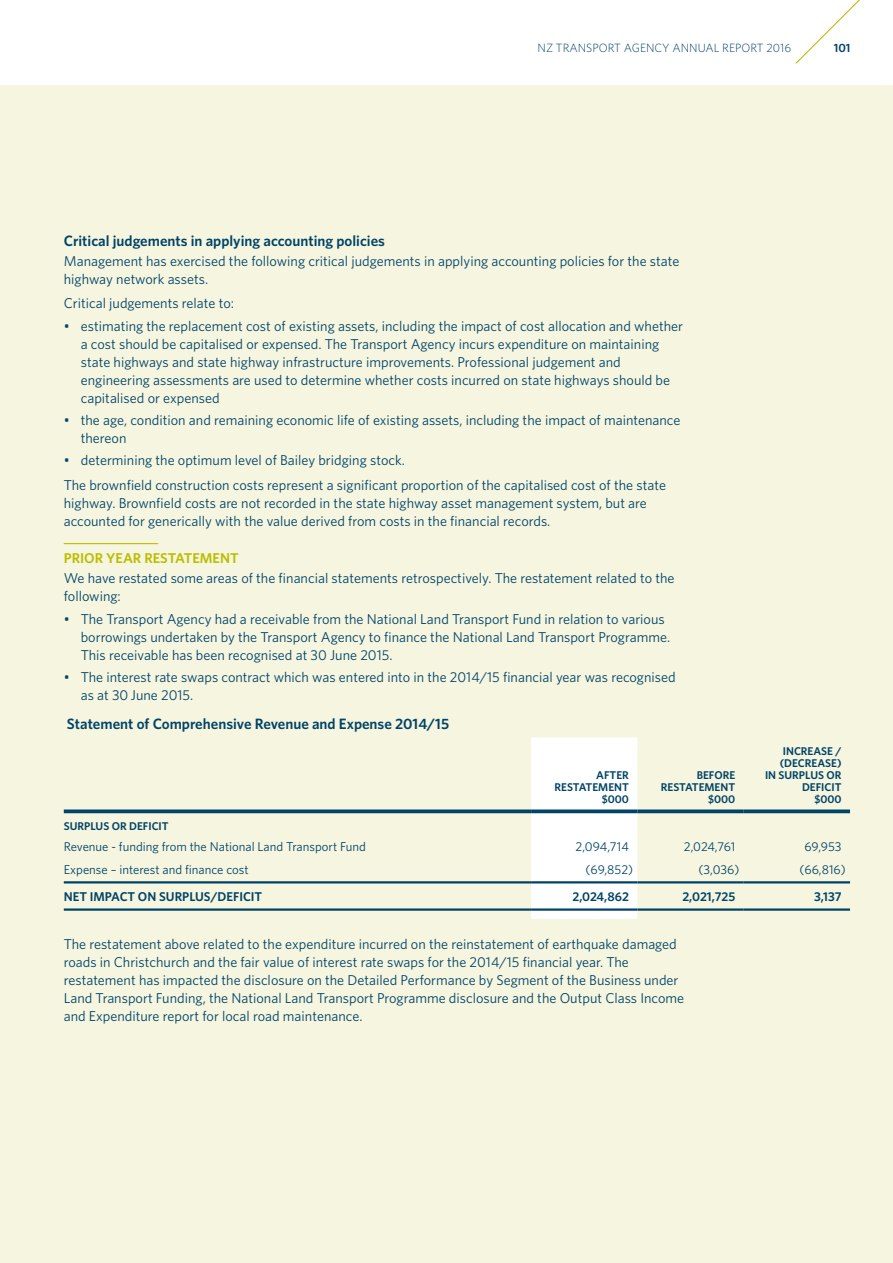
<style>
.page{position:relative;width:893px;height:1263px;background:#fff}
.page>*{position:absolute;margin:0;border:0;box-sizing:border-box;transform-origin:0 0}
.t1{font:600 15px "Whitney";color:#004366}
.t2{font:14.25px/18px "Whitney";color:#004366}
.t3{font:600 14.25px "Whitney";color:#bcbe00}
.t4{font:12.75px "Whitney";color:#004366}
.t5{font:600 12.75px "Whitney";color:#004366}
.t6{font:300 12px "Whitney";color:#004366}
.t7{font:600 12px "Whitney";color:#004366}
.t8{font:600 11.25px/12px "Whitney";color:#004366;text-align:right}
</style>
<div class="page">
<div style="left:0;top:85px;width:893px;height:1178px;background:#f5f5e0"></div>
<svg style="left:795px;top:0;width:65px;height:64px"></svg>
<hr style="left:64px;top:543px;width:94px;height:1px;background:#bcbe00">
<div style="left:531px;top:737px;width:106px;height:182px;background:#fff"></div>
<svg style="left:64px;top:809px;width:467px;height:4px;background:#1e5975"></svg>
<svg style="left:531px;top:809px;width:106px;height:4px"></svg>
<svg style="left:637px;top:809px;width:107px;height:4px"></svg>
<svg style="left:744px;top:809px;width:106px;height:4px"></svg>
<hr style="left:64px;top:881px;width:467px;height:2px;background:#004366">
<hr style="left:531px;top:881px;width:106px;height:2px;background:#004366">
<hr style="left:637px;top:881px;width:107px;height:2px;background:#004366">
<hr style="left:744px;top:881px;width:106px;height:2px;background:#004366">
<hr style="left:64px;top:908px;width:467px;height:3px;background:#004366">
<hr style="left:531px;top:908px;width:106px;height:3px;background:#004366">
<hr style="left:637px;top:908px;width:107px;height:3px;background:#004366">
<hr style="left:744px;top:908px;width:106px;height:3px;background:#004366">
<p class="t6" style="left:537px;top:40px;width:255px">NZ TRANSPORT AGENCY ANNUAL REPORT 2016</p>
<p class="t7" style="left:834px;top:40px;width:18px">101</p>
<p class="t1" style="left:64px;top:231px;width:323px">Critical judgements in applying accounting policies</p>
<p class="t2" style="left:64px;top:252px;width:617px">Management has exercised the following critical judgements in applying accounting policies for the state highway network assets.</p>
<p class="t2" style="left:64px;top:294px;width:172px">Critical judgements relate to:</p>
<p class="t2" style="left:81px;top:316px;width:604px;text-indent:-17px">• estimating the replacement cost of existing assets, including the impact of cost allocation and whether a cost should be capitalised or expensed. The Transport Agency incurs expenditure on maintaining state highways and state highway infrastructure improvements. Professional judgement and engineering assessments are used to determine whether costs incurred on state highways should be capitalised or expensed</p>
<p class="t2" style="left:81px;top:411px;width:601px;text-indent:-17px">• the age, condition and remaining economic life of existing assets, including the impact of maintenance thereon</p>
<p class="t2" style="left:64px;top:448px;width:604px;line-height:24.5px">• determining the optimum level of Bailey bridging stock.<br>The brownfield construction costs represent a significant proportion of the capitalised cost of the state</p>
<p class="t2" style="left:64px;top:493px;width:585px">highway. Brownfield costs are not recorded in the state highway asset management system, but are accounted for generically with the value derived from costs in the financial records.</p>
<p class="t3" style="left:64px;top:549px;width:176px">PRIOR YEAR RESTATEMENT</p>
<p class="t2" style="left:64px;top:569px;width:612px">We have restated some areas of the financial statements retrospectively. The restatement related to the following:</p>
<p class="t2" style="left:81px;top:609px;width:591px;text-indent:-17px">• The Transport Agency had a receivable from the National Land Transport Fund in relation to various borrowings undertaken by the Transport Agency to finance the National Land Transport Programme.<br>This receivable has been recognised at 30 June 2015.</p>
<p class="t2" style="left:81px;top:668px;width:596px;text-indent:-17px">• The interest rate swaps contract which was entered into in the 2014/15 financial year was recognised as at 30 June 2015.</p>
<p class="t1" style="left:67px;top:714px;width:384px">Statement of Comprehensive Revenue and Expense 2014/15</p>
<p class="t8" style="left:554px;top:769px;width:76px">AFTER<br>RESTATEMENT $000</p>
<p class="t8" style="left:661px;top:769px;width:76px">BEFORE<br>RESTATEMENT $000</p>
<p class="t8" style="left:765px;top:745px;width:78px">INCREASE / (DECREASE)<br>IN SURPLUS OR<br>DEFICIT<br>$000</p>
<p class="t8" style="left:64px;top:820px;width:106px">SURPLUS OR DEFICIT</p>
<p class="t4" style="left:64px;top:838px;width:304px">Revenue - funding from the National Land Transport Fund</p>
<p class="t4" style="left:576px;top:838px;width:55px">2,094,714</p>
<p class="t4" style="left:684px;top:838px;width:53px">2,024,761</p>
<p class="t4" style="left:804px;top:838px;width:39px">69,953</p>
<p class="t4" style="left:64px;top:861px;width:186px">Expense – interest and finance cost</p>
<p class="t4" style="left:585px;top:861px;width:49px">(69,852)</p>
<p class="t4" style="left:699px;top:861px;width:42px">(3,036)</p>
<p class="t4" style="left:799px;top:861px;width:48px">(66,816)</p>
<p class="t5" style="left:64px;top:888px;width:200px">NET IMPACT ON SURPLUS/DEFICIT</p>
<p class="t5" style="left:572px;top:888px;width:58px">2,024,862</p>
<p class="t5" style="left:682px;top:888px;width:54px">2,021,725</p>
<p class="t5" style="left:814px;top:888px;width:29px">3,137</p>
<p class="t2" style="left:64px;top:935px;width:622px">The restatement above related to the expenditure incurred on the reinstatement of earthquake damaged roads in Christchurch and the fair value of interest rate swaps for the 2014/15 financial year. The restatement has impacted the disclosure on the Detailed Performance by Segment of the Business under Land Transport Funding, the National Land Transport Programme disclosure and the Output Class Income and Expenditure report for local road maintenance.</p>
</div>
